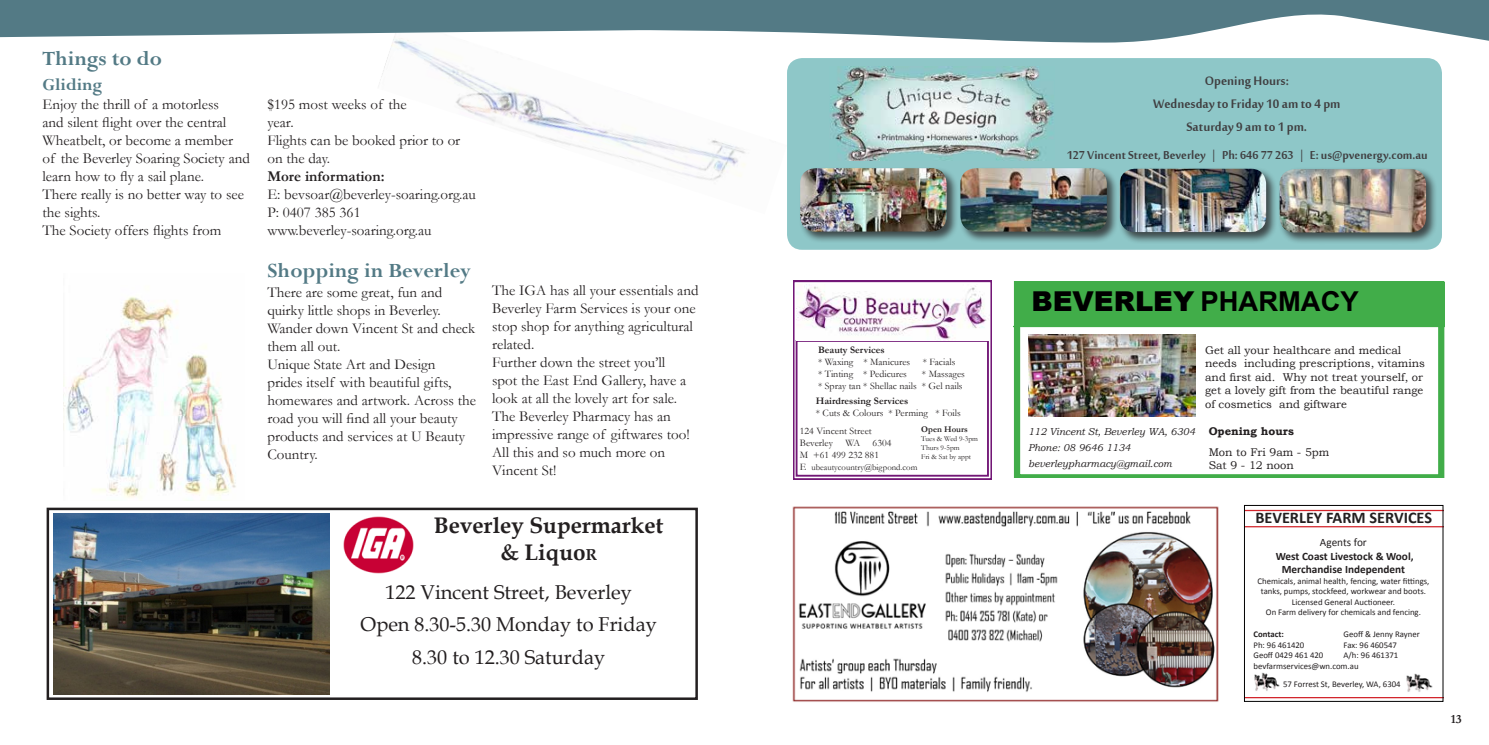
<style>
.page{position:relative;width:1489px;height:745px;background:#fff}
.page>*{position:absolute;margin:0;border:0;box-sizing:border-box;transform-origin:0 0}
.t1{font:900 27.38px "Arial";color:#000}
.t2{font:700 22.5px "Perpetua";color:#537a85}
.t3{font:700 22.5px/27px "Book Antiqua";color:#231f20;text-align:center}
.t4{font:20px/32.5px "Book Antiqua";color:#231f20;text-align:center}
.t5{font:18.88px/22.6px "Mool Boran";color:#403f41;text-align:center}
.t6{font:700 18.75px "Perpetua";color:#537a85}
.t7{font:17.62px "Mool Boran";color:#403f41}
.t8{font:700 16.25px "Calibri";color:#231f20}
.t9{font:15px/18px "Garamond";color:#231f20}
.t10{font:700 15px "Garamond";color:#231f20}
.t11{font:700 12.5px "Garamond";color:#231f20}
.t12{font:11.25px/13.4px "Bookman Old Style";color:#231f20}
.t13{font:700 11.25px/13.5px "Calibri";color:#231f20;text-align:center}
.t14{font:700 11.25px "Bookman Old Style";color:#231f20}
.t15{font:11.25px "Calibri";color:#231f20}
.t16{font:10px/12px "Garamond";color:#231f20}
.t17{font:italic 10px/16.1px "Bookman Old Style";color:#231f20}
.t18{font:700 10px "Garamond";color:#231f20}
.t19{font:8.75px/10.5px "Calibri";color:#231f20;text-align:center}
.t20{font:8.75px "Garamond";color:#231f20}
.t21{font:700 8.75px "Garamond";color:#231f20}
.t22{font:700 8.75px "Calibri";color:#231f20}
.t23{font:7.5px/9px "Garamond";color:#231f20}
.s1{font-size:15.75px}
.s2{font-size:10px}
.s3{font-weight:700}
</style>
<div class="page">
<img style="left:379px;top:43px;width:367px;height:138px">
<img style="left:792px;top:506px;width:427px;height:196px">
<svg style="left:0;top:0;width:1488px;height:43px;fill:#537a85"></svg>
<img style="left:53px;top:513px;width:277px;height:180px">
<img style="left:343px;top:516px;width:70px;height:57px">
<div style="left:47px;top:507px;width:651px;height:192px;border:2px solid #231f20"></div>
<img style="left:1254px;top:672px;width:26px;height:19px">
<img style="left:1406px;top:673px;width:27px;height:19px">
<svg style="left:1245px;top:509px;width:196px;height:18px"></svg>
<hr style="left:1244px;top:696px;width:198px;height:1px;background:#d2232a">
<div style="left:1243px;top:505px;width:200px;height:196px;border:1px solid #000"></div>
<svg style="left:793px;top:281px;width:198px;height:198px"></svg>
<div style="left:787px;top:58px;width:654px;height:191px;background:#8ec7c8;border-radius:15px"></div>
<img style="left:830px;top:66px;width:224px;height:94px">
<div style="left:798px;top:166px;width:160px;height:77px;background:#231f20;opacity:.75"></div>
<img style="left:800px;top:168px;width:146px;height:63px">
<div style="left:958px;top:166px;width:160px;height:77px;background:#231f20;opacity:.75"></div>
<img style="left:960px;top:168px;width:146px;height:63px">
<div style="left:1117px;top:167px;width:160px;height:77px;background:#231f20;opacity:.75"></div>
<img style="left:1119px;top:169px;width:146px;height:63px">
<div style="left:1277px;top:167px;width:160px;height:77px;background:#231f20;opacity:.75"></div>
<img style="left:1279px;top:169px;width:146px;height:63px">
<svg style="left:1013px;top:327px;width:431px;height:150px"></svg>
<div style="left:1013px;top:281px;width:431px;height:46px;background:#41ad49"></div>
<img style="left:1027px;top:335px;width:168px;height:81px">
<img style="left:63px;top:296px;width:173px;height:203px">
<h2 class="t2" style="left:43px;top:45px;width:121px">Things to do</h2>
<p class="t6" style="left:43px;top:72px;width:61px">Gliding</p>
<p class="t9" style="left:43px;top:95px;width:209px">Enjoy the thrill of a motorless<br>and silent flight over the central<br>Wheatbelt, or become a member<br>of the Beverley Soaring Society and learn how to fly a sail plane.<br>There really is no better way to see the sights.<br>The Society offers flights from</p>
<p class="t9" style="left:267px;top:95px;width:194px">$195 most weeks of the<br>year.<br>Flights can be booked prior to or on the day.</p>
<p class="t10" style="left:267px;top:166px;width:119px">More information:</p>
<p class="t9" style="left:267px;top:185px;width:210px">E: bevsoar@beverley-soaring.org.au<br>P: 0407 385 361 www.beverley-soaring.org.au</p>
<h2 class="t2" style="left:267px;top:256px;width:205px">Shopping in Beverley</h2>
<p class="t9" style="left:267px;top:282px;width:210px">There are some great, fun and quirky little shops in Beverley.<br>Wander down Vincent St and check them all out.<br>Unique State Art and Design<br>prides itself with beautiful gifts, homewares and artwork. Across the road you will find all your beauty products and services at U Beauty<br>Country.</p>
<p class="t9" style="left:492px;top:281px;width:208px">The IGA has all your essentials and<br>Beverley Farm Services is your one stop shop for anything agricultural related.<br>Further down the street you’ll<br>spot the East End Gallery, have a look at all the lovely art for sale.<br>The Beverley Pharmacy has an impressive range of giftwares too!<br>All this and so much more on<br>Vincent St!</p>
<h2 class="t3" style="left:434px;top:511px;width:231px">Beverley Supermarket &amp; Liquo<span class="s1">r</span></h2>
<h3 class="t4" style="left:360px;top:575px;width:298px">122 Vincent Street, Beverley<br>Open 8.30-5.30 Monday to Friday<br>8.30 to 12.30 Saturday</h3>
<p class="t5" style="left:1152px;top:67px;width:189px">Opening Hours:<br>Wednesday to Friday 10 am to 4 pm<br>Saturday 9 am to 1 pm.</p>
<p class="t7" style="left:1066px;top:142px;width:362px">127 Vincent Street, Beverley | Ph: 646 77 263 | E: us@pvenergy.com.au</p>
<p class="t18" style="left:818px;top:342px;width:68px">Beauty Services</p>
<p class="t16" style="left:818px;top:355px;width:94px">* Waxing * Manicures</p>
<p class="t16" style="left:922px;top:355px;width:34px">* Facials</p>
<p class="t16" style="left:818px;top:367px;width:90px">* Tinting * Pedicures</p>
<p class="t16" style="left:818px;top:367px;width:148px;text-align:right">* Massages<br>* Spray tan * Shellac nails * Gel nails</p>
<p class="t18" style="left:815px;top:393px;width:94px">Hairdressing Services</p>
<p class="t16" style="left:815px;top:406px;width:146px">* Cuts &amp; Colours * Perming * Foils</p>
<p class="t21" style="left:921px;top:423px;width:48px">Open Hours</p>
<p class="t23" style="left:921px;top:433px;width:58px">Tues &amp; Wed 9-3pm<br>Thurs 9-5pm<br>Fri &amp; Sat by appt</p>
<p class="t16" style="left:800px;top:424px;width:73px">124 Vincent Street<br>Beverley</p>
<p class="t16" style="left:845px;top:436px;width:16px">WA</p>
<p class="t16" style="left:800px;top:436px;width:93px;text-indent:73px">6304<br>M +61 499 232 881</p>
<p class="t20" style="left:800px;top:461px;width:119px"><span class="s2">E</span> ubeautycountry@bigpond.com</p>
<h1 class="t1" style="left:1031px;top:281px;width:329px">BEVERLEY <span class="s3">PHARMACY</span></h1>
<p class="t12" style="left:1205px;top:343px;width:221px">Get all your healthcare and medical needs including prescriptions, vitamins and first aid. Why not treat yourself, or get a lovely gift from the beautiful range of cosmetics and giftware</p>
<p class="t17" style="left:1027px;top:422px;width:169px">112 Vincent St, Beverley WA, 6304<br>Phone: 08 9646 1134 beverleypharmacy@gmail.com</p>
<p class="t14" style="left:1208px;top:422px;width:87px">Opening hours</p>
<p class="t12" style="left:1208px;top:445px;width:122px">Mon to Fri 9am - 5pm<br>Sat 9 - 12 noon</p>
<p class="t8" style="left:1255px;top:507px;width:178px">BEVERLEY FARM SERVICES</p>
<p class="t15" style="left:1319px;top:535px;width:48px">Agents for</p>
<p class="t13" style="left:1275px;top:548px;width:139px">West Coast Livestock &amp; Wool,<br>Merchandise Independent</p>
<p class="t19" style="left:1257px;top:575px;width:173px">Chemicals, animal health, fencing, water fittings, tanks, pumps, stockfeed, workwear and boots.<br>Licensed General Auctioneer.<br>On Farm delivery for chemicals and fencing.</p>
<p class="t22" style="left:1253px;top:628px;width:32px">Contact:</p>
<p class="t19" style="left:1343px;top:628px;width:78px">Geoff &amp; Jenny Rayner</p>
<p class="t19" style="left:1253px;top:639px;width:52px">Ph: 96 461420</p>
<p class="t19" style="left:1343px;top:639px;width:55px">Fax: 96 460547</p>
<p class="t19" style="left:1253px;top:649px;width:71px">Geoff 0429 461 420</p>
<p class="t19" style="left:1253px;top:649px;width:146px;text-align:left;text-indent:90px">A/h: 96 461371 bevfarmservices@wn.com.au</p>
<p class="t19" style="left:1282px;top:678px;width:119px">57 Forrest St, Beverley, WA, 6304</p>
<p class="t11" style="left:1450px;top:710px;width:12px">13</p>
</div>
